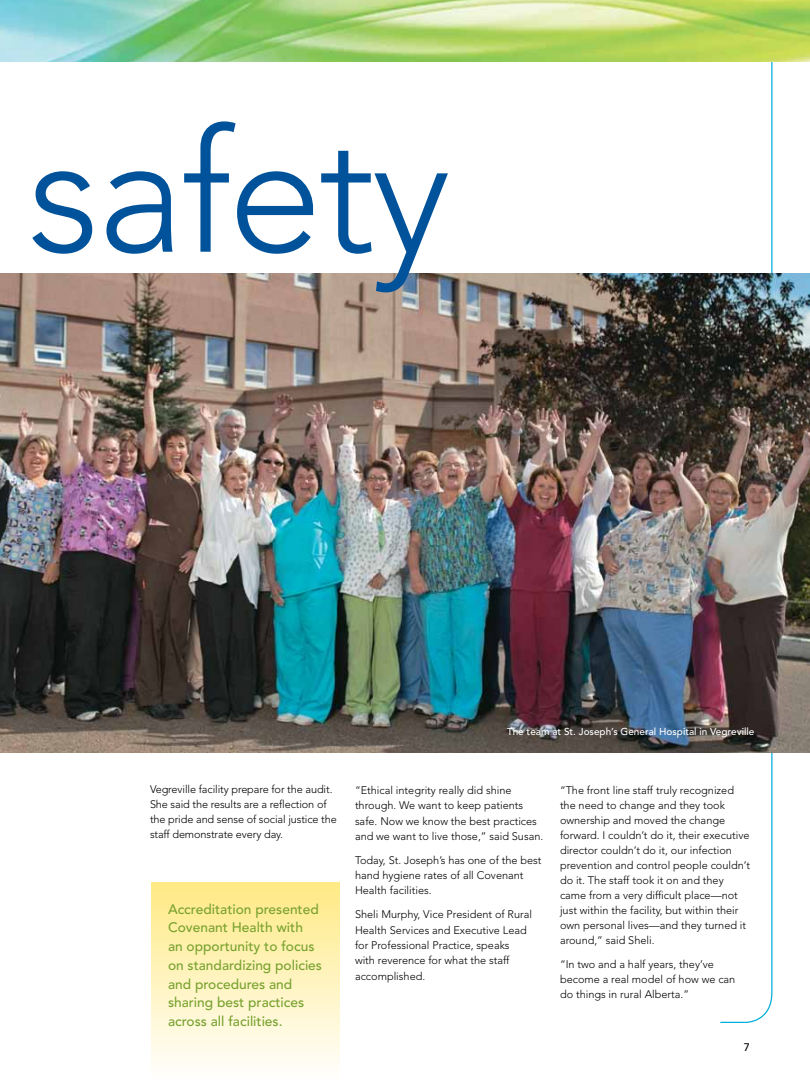
<style>
.page{position:relative;width:810px;height:1080px;background:#fff}
.page>*{position:absolute;margin:0;border:0;box-sizing:border-box;transform-origin:0 0}
.t1{font:300 169.62px "Avenir";letter-spacing:-.02em;color:#00539b}
.t2{font:500 13.75px/18.8px "Avenir";color:#78a22f}
.t3{font:300 11px/15px "Avenir";color:#000}
.t4{font:500 11px "Avenir";color:#000}
.t5{font:500 10px "Avenir";color:#fff}
</style>
<div class="page">
<div style="left:151px;top:882px;width:189px;height:198px;background:linear-gradient(to bottom,#ffea84,#fffefd)"></div>
<svg style="left:720px;top:62px;width:53px;height:961px"></svg>
<img style="left:0;top:273px;width:810px;height:480px">
<img style="left:0;top:0;width:810px;height:62px">
<p class="t1" style="left:28px;top:94px;width:424px">safety</p>
<p class="t5" style="left:507px;top:726px;width:249px">The team at St. Joseph’s General Hospital in Vegreville</p>
<p class="t3" style="left:150px;top:781px;width:188px">Vegreville facility prepare for the audit.<br>She said the results are a reflection of the pride and sense of social justice the staff demonstrate every day.</p>
<p class="t3" style="left:355px;top:783px;width:190px">“Ethical integrity really did shine through. We want to keep patients safe. Now we know the best practices and we want to live those,” said Susan.</p>
<p class="t3" style="left:355px;top:853px;width:188px">Today, St. Joseph’s has one of the best hand hygiene rates of all Covenant<br>Health facilities.</p>
<p class="t3" style="left:355px;top:907px;width:179px">Sheli Murphy, Vice President of Rural<br>Health Services and Executive Lead for Professional Practice, speaks with reverence for what the staff accomplished.</p>
<p class="t2" style="left:168px;top:900px;width:156px">Accreditation presented<br>Covenant Health with<br>an opportunity to focus on standardizing policies and procedures and sharing best practices across all facilities.</p>
<p class="t3" style="left:560px;top:783px;width:191px">“The front line staff truly recognized the need to change and they took ownership and moved the change forward. I couldn’t do it, their executive director couldn’t do it, our infection prevention and control people couldn’t do it. The staff took it on and they came from a very difficult place—not just within the facility, but within their own personal lives—and they turned it around,” said Sheli.</p>
<p class="t3" style="left:560px;top:957px;width:177px">“In two and a half years, they’ve become a real model of how we can do things in rural Alberta.”</p>
<p class="t4" style="left:744px;top:1041px;width:8px">7</p>
</div>
